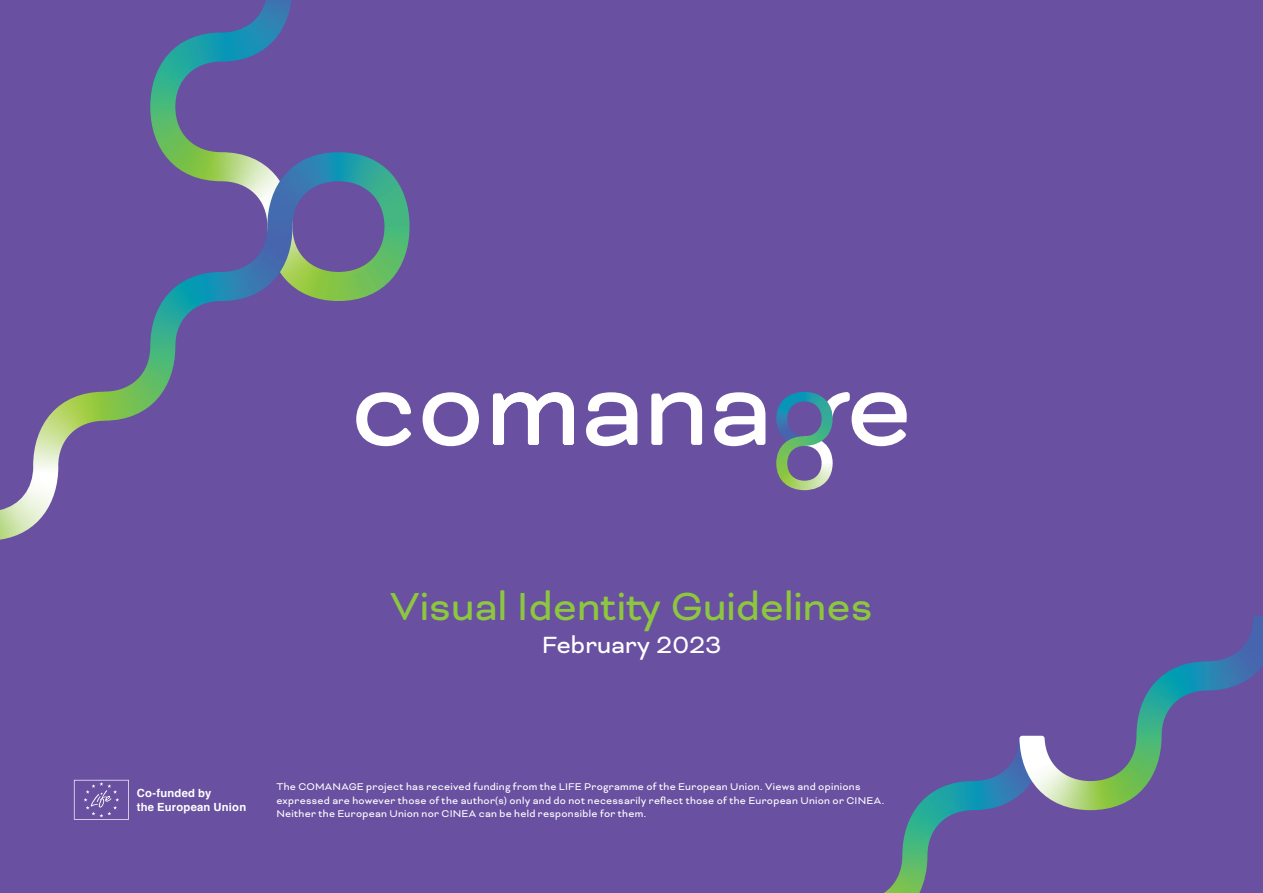
<style>
.page{position:relative;width:1263px;height:893px;background:#6950a1}
.page>*{position:absolute;margin:0;border:0;box-sizing:border-box;transform-origin:0 0}
.t1{font:45px "Bicyclette";color:#8dc63f}
.t2{font:27px "Bicyclette";color:#fff}
.t3{font:11.25px/13.5px "Bicyclette";letter-spacing:.025em;color:#fff}
.t4{font:700 11.25px/13.5px "Helvetica";letter-spacing:.015em;color:#fff}
</style>
<div class="page">
<svg style="left:74px;top:780px;width:55px;height:40px"></svg>
<svg style="left:586px;top:392px;width:51px;height:54px"></svg>
<svg style="left:651px;top:392px;width:51px;height:53px"></svg>
<svg style="left:714px;top:392px;width:51px;height:54px"></svg>
<svg style="left:356px;top:392px;width:55px;height:54px"></svg>
<svg style="left:423px;top:392px;width:56px;height:54px"></svg>
<svg style="left:493px;top:392px;width:81px;height:53px"></svg>
<svg style="left:776px;top:392px;width:131px;height:98px"></svg>
<svg style="left:884px;top:745px;width:135px;height:148px"></svg>
<svg style="left:1019px;top:616px;width:244px;height:194px"></svg>
<svg style="left:150px;top:0;width:260px;height:301px"></svg>
<svg style="left:0;top:152px;width:338px;height:388px"></svg>
<h1 class="t1" style="left:390px;top:581px;width:484px">Visual Identity Guidelines</h1>
<h2 class="t2" style="left:542px;top:629px;width:181px">February 2023</h2>
<p class="t4" style="left:137px;top:788px;width:111px">Co-funded by<br>the European Union</p>
<p class="t3" style="left:276px;top:780px;width:609px">The COMANAGE project has received funding from the LIFE Programme of the European Union. Views and opinions expressed are however those of the author(s) only and do not necessarily reflect those of the European Union or CINEA.<br>Neither the European Union nor CINEA can be held responsible for them.</p>
</div>
